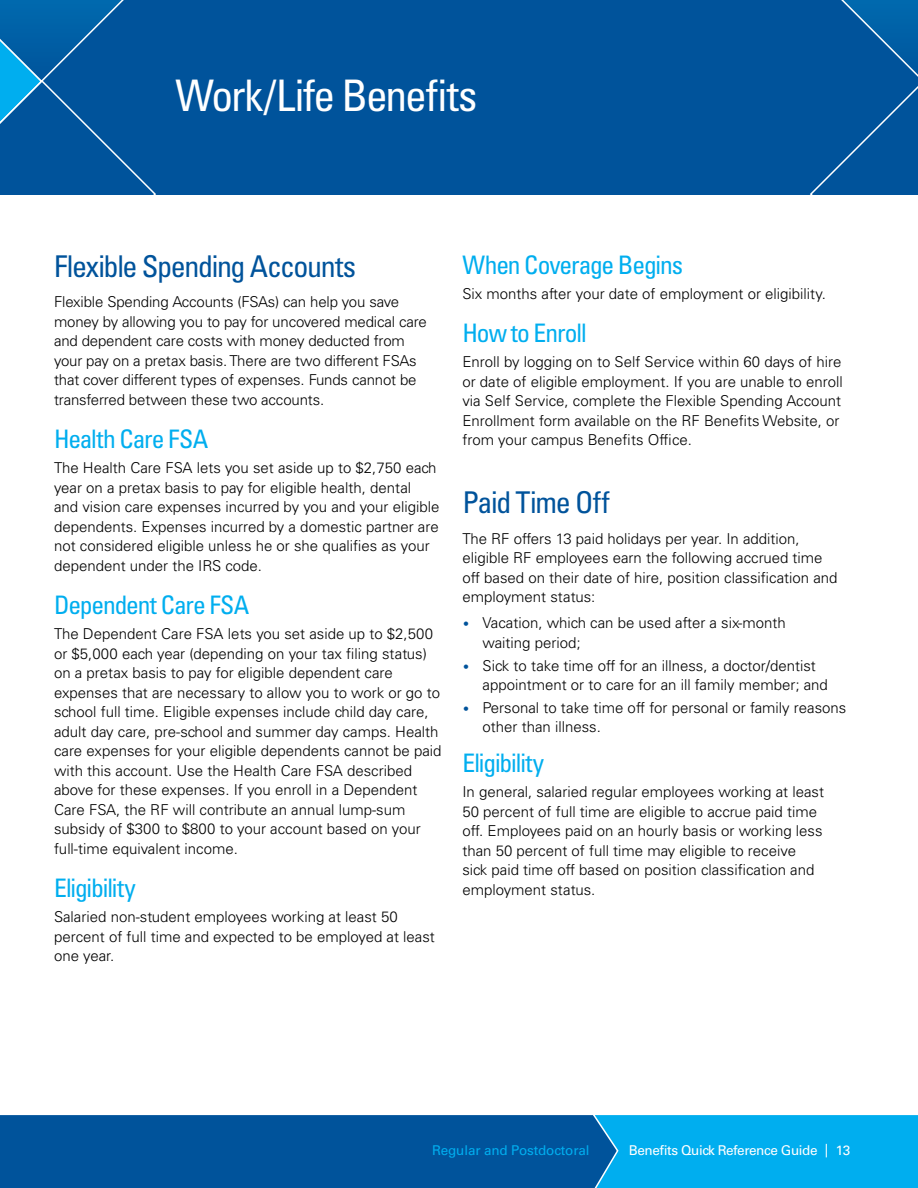
<style>
.page{position:relative;width:918px;height:1188px;background:#fff}
.page>*{position:absolute;margin:0;border:0;box-sizing:border-box;transform-origin:0 0}
.t1{font:condensed 43.5px "Univers LT Std";letter-spacing:-.04em;color:#fff}
.t2{font:condensed 30px "Univers LT Std";letter-spacing:-.045em;color:#00539b}
.t3{font:condensed 25.5px "Univers LT Std";letter-spacing:-.04em;color:#00aeef}
.t4{font:300 15px/19.5px "Univers LT Std";color:#000}
.t5{font:13.5px "Univers LT Std";letter-spacing:-.03em;color:#fff}
.t6{font:13.5px "Univers LT Std";letter-spacing:-.01em;color:#00aeef}
.s1{font-stretch:condensed;font-size:12px;color:#00539b}
</style>
<div class="page">
<div style="left:0;top:1115px;width:585px;height:73px;background:#00539b"></div>
<svg style="left:585px;top:1115px;width:333px;height:73px;background:#01a8e9"></svg>
<div style="left:0;top:0;width:918px;height:204px;background:#00539b"></div>
<svg style="left:0;top:0;width:156px;height:195px"></svg>
<svg style="left:810px;top:0;width:108px;height:195px"></svg>
<div style="left:0;top:195px;width:918px;height:162px;background:#fff"></div>
<h1 class="t1" style="left:176px;top:68px;width:303px">Work/Life Benefits</h1>
<h2 class="t2" style="left:54px;top:247px;width:304px">Flexible Spending Accounts</h2>
<p class="t4" style="left:54px;top:292px;width:374px">Flexible Spending Accounts (FSAs) can help you save money by allowing you to pay for uncovered medical care and dependent care costs with money deducted from your pay on a pretax basis. There are two different FSAs that cover different types of expenses. Funds cannot be transferred between these two accounts.</p>
<h3 class="t3" style="left:54px;top:423px;width:156px">Health Care FSA</h3>
<p class="t4" style="left:54px;top:458px;width:387px">The Health Care FSA lets you set aside up to $2,750 each year on a pretax basis to pay for eligible health, dental<br>and vision care expenses incurred by you and your eligible dependents. Expenses incurred by a domestic partner are not considered eligible unless he or she qualifies as your dependent under the IRS code.</p>
<h3 class="t3" style="left:54px;top:589px;width:197px">Dependent Care FSA</h3>
<p class="t4" style="left:54px;top:624px;width:389px">The Dependent Care FSA lets you set aside up to $2,500 or $5,000 each year (depending on your tax filing status) on a pretax basis to pay for eligible dependent care expenses that are necessary to allow you to work or go to school full time. Eligible expenses include child day care, adult day care, pre-school and summer day camps. Health care expenses for your eligible dependents cannot be paid with this account. Use the Health Care FSA described above for these expenses. If you enroll in a Dependent Care FSA, the RF will contribute an annual lump-sum subsidy of $300 to $800 to your account based on your full-time equivalent income.</p>
<h3 class="t3" style="left:54px;top:872px;width:83px">Eligibility</h3>
<p class="t4" style="left:54px;top:907px;width:382px">Salaried non-student employees working at least 50 percent of full time and expected to be employed at least one year.</p>
<h3 class="t3" style="left:462px;top:249px;width:222px">When Coverage Begins</h3>
<p class="t4" style="left:462px;top:284px;width:365px">Six months after your date of employment or eligibility.</p>
<h3 class="t3" style="left:462px;top:317px;width:126px">How to Enroll</h3>
<p class="t4" style="left:462px;top:352px;width:382px">Enroll by logging on to Self Service within 60 days of hire or date of eligible employment. If you are unable to enroll via Self Service, complete the Flexible Spending Account Enrollment form available on the RF Benefits Website, or from your campus Benefits Office.</p>
<h2 class="t2" style="left:462px;top:484px;width:149px">Paid Time Off</h2>
<p class="t4" style="left:462px;top:529px;width:377px">The RF offers 13 paid holidays per year. In addition, eligible RF employees earn the following accrued time off based on their date of hire, position classification and employment status:</p>
<p class="t4" style="left:483px;top:613px;width:305px;text-indent:-20px"><span class="s1">•</span> Vacation, which can be used after a six-month waiting period;</p>
<p class="t4" style="left:483px;top:656px;width:347px;text-indent:-20px"><span class="s1">•</span> Sick to take time off for an illness, a doctor/dentist appointment or to care for an ill family member; and</p>
<p class="t4" style="left:483px;top:698px;width:365px;text-indent:-20px"><span class="s1">•</span> Personal to take time off for personal or family reasons other than illness.</p>
<h3 class="t3" style="left:462px;top:747px;width:83px">Eligibility</h3>
<p class="t4" style="left:462px;top:782px;width:363px">In general, salaried regular employees working at least 50 percent of full time are eligible to accrue paid time off. Employees paid on an hourly basis or working less than 50 percent of full time may eligible to receive sick paid time off based on position classification and employment status.</p>
<p class="t6" style="left:432px;top:1142px;width:159px">Regular and Postdoctoral</p>
<p class="t5" style="left:629px;top:1142px;width:223px">Benefits Quick Reference Guide | 13</p>
</div>
